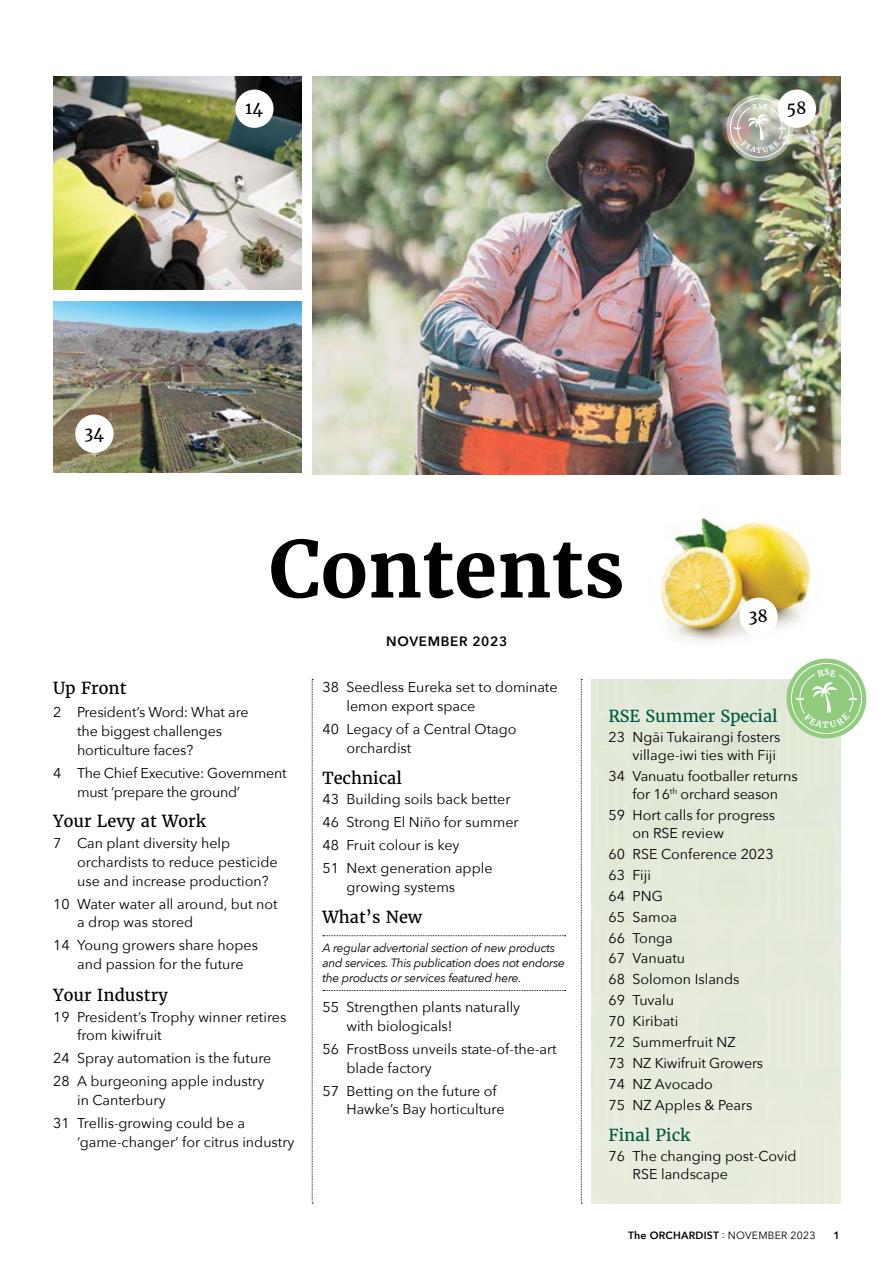
<style>
.page{position:relative;width:893px;height:1263px;background:#fff}
.page>*{position:absolute;margin:0;border:0;box-sizing:border-box;transform-origin:0 0}
.t1{font:700 78px "Merriweather";color:#000}
.t2{font:16.5px "Merriweather";color:#000}
.t3{font:16.5px "Merriweather";letter-spacing:-.005em;color:#00583d}
.t4{font:14.25px/18.8px "Avenir Next";color:#000}
.t5{font:14.25px/18.8px "Avenir Next";letter-spacing:-.02em;color:#000}
.t6{font:600 13.5px "Avenir Next";letter-spacing:.05em;color:#000}
.t7{font:italic 12px/15px "Avenir Next";letter-spacing:-.02em;color:#000}
.t8{font:600 10.5px "Avenir Next";letter-spacing:.02em;color:#000}
.t9{font:700 8.55px "Merriweather";color:#fff}
.t10{font:700 7.2px "Merriweather";color:#fff}
.s1{font-weight:400}
</style>
<div class="page">
<img style="left:660px;top:514px;width:151px;height:128px">
<img style="left:53px;top:77px;width:248px;height:212px">
<svg style="left:323px;top:935px;width:243px;height:1px"></svg>
<svg style="left:323px;top:990px;width:243px;height:1px"></svg>
<img style="left:312px;top:77px;width:528px;height:397px">
<img style="left:53px;top:301px;width:248px;height:172px">
<div style="left:235px;top:90px;width:39px;height:38px;background:#fff;border-radius:50%"></div>
<div style="left:739px;top:598px;width:39px;height:38px;background:#fff;border-radius:50%"></div>
<div style="left:75px;top:415px;width:39px;height:38px;background:#fff;border-radius:50%"></div>
<svg style="left:312px;top:679px;width:1px;height:525px"></svg>
<svg style="left:581px;top:679px;width:1px;height:525px"></svg>
<svg style="left:726px;top:94px;width:67px;height:67px"></svg>
<div style="left:730px;top:98px;width:60px;height:60px;border:1px solid #fff;border-radius:50%"></div>
<svg style="left:786px;top:658px;width:80px;height:80px"></svg>
<div style="left:778px;top:90px;width:38px;height:38px;background:#fff;border-radius:50%"></div>
<svg style="left:734px;top:103px;width:52px;height:50px;background:#c1c0b6"></svg>
<svg style="left:592px;top:669px;width:265px;height:534px;background:#e3eadb"></svg>
<p class="t2" style="left:245px;top:98px;width:19px">14</p>
<p class="t10" style="left:758px;top:101px;width:6px">S</p>
<p class="t2" style="left:786px;top:98px;width:22px">58</p>
<p class="t2" style="left:84px;top:423px;width:21px">34</p>
<h1 class="t1" style="left:269px;top:519px;width:357px">Contents</h1>
<p class="t6" style="left:386px;top:629px;width:123px">NOVEMBER 2023</p>
<p class="t2" style="left:748px;top:606px;width:21px">38</p>
<p class="t2" style="left:53px;top:678px;width:75px">Up Front</p>
<p class="t4" style="left:77px;top:702px;width:173px;text-indent:-24px">2 President’s Word: What are the biggest challenges horticulture faces?</p>
<p class="t5" style="left:77px;top:763px;width:211px;text-indent:-24px">4 The Chief Executive: Government must ‘prepare the ground’</p>
<p class="t2" style="left:53px;top:811px;width:155px">Your Levy at Work</p>
<p class="t4" style="left:77px;top:833px;width:202px;text-indent:-24px">7 Can plant diversity help orchardists to reduce pesticide use and increase production?</p>
<p class="t4" style="left:77px;top:894px;width:202px;text-indent:-24px">10 Water water all around, but not a drop was stored</p>
<p class="t4" style="left:77px;top:935px;width:182px;text-indent:-24px">14 Young growers share hopes and passion for the future</p>
<p class="t2" style="left:53px;top:984px;width:116px">Your Industry</p>
<p class="t4" style="left:77px;top:1007px;width:211px;text-indent:-24px">19 President’s Trophy winner retires from kiwifruit</p>
<p class="t4" style="left:53px;top:1046px;width:220px;line-height:23px">24 Spray automation is the future<br>28 A burgeoning apple industry</p>
<p class="t4" style="left:53px;top:1088px;width:193px;line-height:23px;text-indent:24px">in Canterbury<br>31 Trellis-growing could be a</p>
<p class="t4" style="left:77px;top:1132px;width:219px">‘game-changer’ for citrus industry</p>
<p class="t4" style="left:346px;top:677px;width:213px;text-indent:-24px">38 Seedless Eureka set to dominate lemon export space</p>
<p class="t4" style="left:346px;top:719px;width:172px;text-indent:-24px">40 Legacy of a Central Otago orchardist</p>
<p class="t2" style="left:322px;top:767px;width:81px">Technical</p>
<p class="t4" style="left:322px;top:787px;width:198px;line-height:23px">43 Building soils back better<br>46 Strong El Niño for summer<br>48 Fruit colour is key<br>51 Next generation apple</p>
<p class="t4" style="left:346px;top:877px;width:110px">growing systems</p>
<p class="t2" style="left:322px;top:907px;width:101px">What’s New</p>
<p class="t7" style="left:322px;top:940px;width:244px">A regular advertorial section of new products and services. This publication does not endorse the products or services featured here.</p>
<p class="t4" style="left:346px;top:997px;width:175px;text-indent:-24px">55 Strengthen plants naturally with biologicals!</p>
<p class="t4" style="left:346px;top:1039px;width:212px;text-indent:-24px">56 FrostBoss unveils state-of-the-art blade factory</p>
<p class="t4" style="left:346px;top:1081px;width:160px;text-indent:-24px">57 Betting on the future of<br>Hawke’s Bay horticulture</p>
<p class="t3" style="left:608px;top:705px;width:171px">RSE Summer Special</p>
<p class="t4" style="left:632px;top:727px;width:150px;line-height:18px;text-indent:-24px">23 Ngāi Tukairangi fosters village-iwi ties with Fiji</p>
<p class="t4" style="left:608px;top:766px;width:191px;line-height:18px;text-align:center">34 Vanuatu footballer returns for 16<sup>th</sup> orchard season</p>
<p class="t4" style="left:632px;top:805px;width:144px;line-height:18px;text-indent:-24px">59 Hort calls for progress on RSE review</p>
<p class="t4" style="left:608px;top:842px;width:167px;line-height:21px">60 RSE Conference 2023<br>63 Fiji<br>64 PNG<br>65 Samoa<br>66 Tonga<br>67 Vanuatu<br>68 Solomon Islands<br>69 Tuvalu<br>70 Kiribati<br>72 Summerfruit NZ<br>73 NZ Kiwifruit Growers<br>74 NZ Avocado<br>75 NZ Apples &amp; Pears</p>
<p class="t3" style="left:608px;top:1125px;width:84px">Final Pick</p>
<p class="t4" style="left:632px;top:1147px;width:166px;line-height:18px;text-indent:-24px">76 The changing post-Covid<br>RSE landscape</p>
<p class="t9" style="left:824px;top:667px;width:7px">S</p>
<p class="t8" style="left:628px;top:1226px;width:189px">The ORCHARDIST <span class="s1">: NOVEMBER 2023</span></p>
<p class="t8" style="left:833px;top:1226px;width:8px">1</p>
</div>
